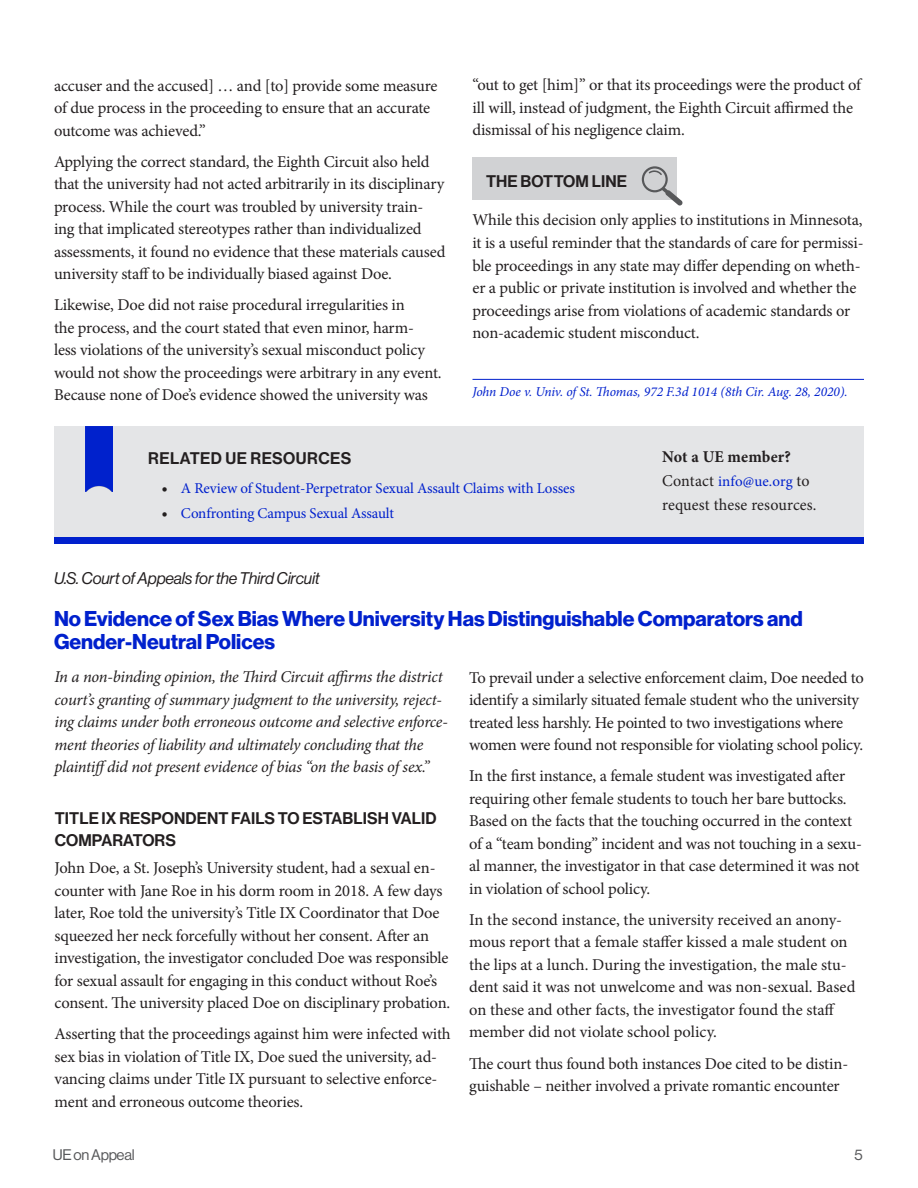
<style>
.page{position:relative;width:918px;height:1188px;background:#fff}
.page>*{position:absolute;margin:0;border:0;box-sizing:border-box;transform-origin:0 0}
.t1{font:21px/22.5px "N Haas Grotesk DS Pro 75 Bd";color:#0020cd}
.t2{font:16.5px/22.5px "Minion Pro";letter-spacing:-.01em;color:#231f20}
.t3{font:italic 16.5px/22.5px "Minion Pro";letter-spacing:-.02em;color:#231f20}
.t4{font:16.5px/22.5px "N Haas Grotesk DS Pro 65 Md";letter-spacing:.005em;color:#231f20}
.t5{font:16.5px "N Haas Grotesk DS Pro 56 It";letter-spacing:-.01em;color:#231f20}
.t6{font:16.5px "Minion Pro";letter-spacing:.01em;color:#231f20}
.t7{font:16.5px "N Haas Grotesk DS Pro 65 Md";letter-spacing:.03em;color:#231f20}
.t8{font:700 16.5px "Minion Pro";letter-spacing:.005em;color:#231f20}
.t9{font:15px "Minion Pro";letter-spacing:-.01em;color:#0020cd}
.t10{font:15px "N Haas Grotesk DS Pro 55 Rg";letter-spacing:-.02em;color:#57585a}
.t11{font:italic 13.5px "Minion Pro";letter-spacing:-.005em;color:#0020cd}
.s1{font-size:16.5px;color:#231f20}
</style>
<div class="page">
<div style="left:472px;top:157px;width:205px;height:43px;background:#d1d2d4"></div>
<svg style="left:642px;top:166px;width:41px;height:40px"></svg>
<hr style="left:472px;top:379px;width:392px;height:1px;background:#0020cd">
<div style="left:54px;top:427px;width:810px;height:114px;background:#e4e5e7"></div>
<div style="left:54px;top:538px;width:810px;height:6px;background:#0020cd"></div>
<div style="left:85px;top:427px;width:27px;height:64px;background:#0021cc"></div>
<p class="t2" style="left:54px;top:74px;width:385px">accuser and the accused] … and [to] provide some measure of due process in the proceeding to ensure that an accurate outcome was achieved.”</p>
<p class="t2" style="left:54px;top:150px;width:393px">Applying the correct standard, the Eighth Circuit also held that the university had not acted arbitrarily in its disciplinary process. While the court was troubled by university train&shy;ing that implicated stereotypes rather than individualized assessments, it found no evidence that these materials caused university staff to be individually biased against Doe.</p>
<p class="t2" style="left:54px;top:294px;width:389px">Likewise, Doe did not raise procedural irregularities in<br>the process, and the court stated that even minor, harm-<br>less violations of the university’s sexual misconduct policy would not show the proceedings were arbitrary in any event.<br>Because none of Doe’s evidence showed the university was</p>
<p class="t2" style="left:472px;top:74px;width:390px">“out to get [him]” or that its proceedings were the product of ill will, instead of judgment, the Eighth Circuit affirmed the dismissal of his negligence claim.</p>
<p class="t4" style="left:486px;top:170px;width:142px">THE BOTTOM LINE</p>
<p class="t2" style="left:472px;top:209px;width:393px">While this decision only applies to institutions in Minnesota, it is a useful reminder that the standards of care for permissi&shy;ble proceedings in any state may differ depending on wheth&shy;er a public or private institution is involved and whether the proceedings arise from violations of academic standards or non-academic student misconduct.</p>
<p class="t11" style="left:472px;top:382px;width:377px">John Doe v. Univ. of St. Thomas, 972 F.3d 1014 (8th Cir. Aug. 28, 2020).</p>
<p class="t7" style="left:148px;top:449px;width:205px">RELATED UE RESOURCES</p>
<p class="t9" style="left:161px;top:478px;width:415px"><span class="s1">•</span> A Review of Student-Perpetrator Sexual Assault Claims with Losses</p>
<p class="t9" style="left:161px;top:503px;width:234px"><span class="s1">•</span> Confronting Campus Sexual Assault</p>
<p class="t8" style="left:662px;top:445px;width:130px">Not a UE member?</p>
<p class="t9" style="left:662px;top:471px;width:149px"><span class="s1">Contact</span> info@ue.org <span class="s1">to</span></p>
<p class="t6" style="left:662px;top:494px;width:156px">request these resources.</p>
<p class="t5" style="left:54px;top:569px;width:267px">U.S. Court of Appeals for the Third Circuit</p>
<p class="t1" style="left:54px;top:608px;width:750px">No Evidence of Sex Bias Where University Has Distinguishable Comparators and<br>Gender-Neutral Polices</p>
<p class="t3" style="left:55px;top:666px;width:395px">In a non-binding opinion, the Third Circuit affirms the district court’s granting of summary judgment to the university, reject&shy;ing claims under both erroneous outcome and selective enforce&shy;ment theories of liability and ultimately concluding that the plaintiffdid not present evidence of bias “on the basis of sex.”</p>
<p class="t4" style="left:55px;top:807px;width:383px">TITLE IX RESPONDENT FAILS TO ESTABLISH VALID<br>COMPARATORS</p>
<p class="t2" style="left:55px;top:857px;width:397px">John Doe, a St. Joseph’s University student, had a sexual en&shy;counter with Jane Roe in his dorm room in 2018. A few days later, Roe told the university’s Title IX Coordinator that Doe squeezed her neck forcefully without her consent. After an investigation, the investigator concluded Doe was responsible for sexual assault for engaging in this conduct without Roe’s consent. The university placed Doe on disciplinary probation.</p>
<p class="t2" style="left:55px;top:1023px;width:398px">Asserting that the proceedings against him were infected with sex bias in violation of Title IX, Doe sued the university, ad&shy;vancing claims under Title IX pursuant to selective enforce&shy;ment and erroneous outcome theories.</p>
<p class="t2" style="left:469px;top:666px;width:396px">To prevail under a selective enforcement claim, Doe needed to identify a similarly situated female student who the university treated less harshly. He pointed to two investigations where women were found not responsible for violating school policy.</p>
<p class="t2" style="left:469px;top:765px;width:394px">In the first instance, a female student was investigated after requiring other female students to touch her bare buttocks.<br>Based on the facts that the touching occurred in the context of a “team bonding” incident and was not touching in a sexu&shy;al manner, the investigator in that case determined it was not in violation of school policy.</p>
<p class="t2" style="left:469px;top:908px;width:388px">In the second instance, the university received an anony&shy;mous report that a female staffer kissed a male student on the lips at a lunch. During the investigation, the male stu&shy;dent said it was not unwelcome and was non-sexual. Based on these and other facts, the investigator found the staff member did not violate school policy.</p>
<p class="t2" style="left:469px;top:1052px;width:381px">The court thus found both instances Doe cited to be distin&shy;guishable – neither involved a private romantic encounter</p>
<p class="t10" style="left:53px;top:1146px;width:83px">UE on Appeal</p>
<p class="t10" style="left:855px;top:1146px;width:10px">5</p>
</div>
